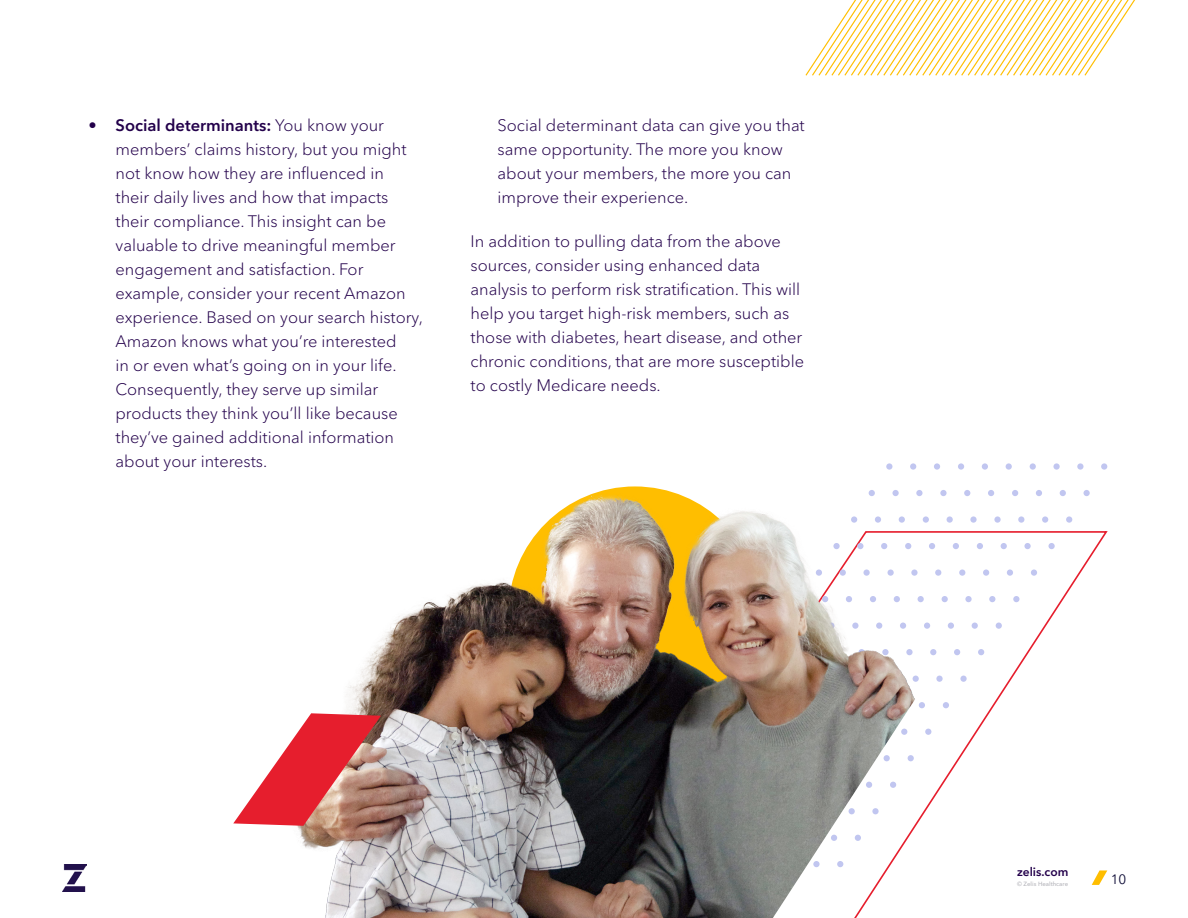
<style>
.page{position:relative;width:1188px;height:918px;background:#fff}
.page>*{position:absolute;margin:0;border:0;box-sizing:border-box;transform-origin:0 0}
.t1{font:300 16.5px/24px "Avenir Next LT Pro";color:#23004b}
.t2{font:13.5px "Avenir Next LT Pro";color:#0f0d37}
.t3{font:600 12px "Avenir Next LT Pro";color:#23004b}
.t4{font:500 6.15px "Avenir Next LT Pro";color:#b5b5bb}
.s1{font-weight:600}
</style>
<div class="page">
<img style="left:63px;top:865px;width:24px;height:26px">
<svg style="left:805px;top:0;width:330px;height:76px"></svg>
<svg style="left:938px;top:531px;width:170px;height:354px"></svg>
<svg style="left:943px;top:702px;width:6px;height:6px"></svg>
<div style="left:936px;top:676px;width:7px;height:6px;background:#c1c6f0;border-radius:50%"></div>
<div style="left:960px;top:676px;width:7px;height:6px;background:#c1c6f0;border-radius:50%"></div>
<svg style="left:954px;top:649px;width:6px;height:6px"></svg>
<svg style="left:978px;top:649px;width:6px;height:6px"></svg>
<svg style="left:948px;top:623px;width:6px;height:6px"></svg>
<svg style="left:972px;top:623px;width:6px;height:6px"></svg>
<svg style="left:996px;top:623px;width:6px;height:6px"></svg>
<svg style="left:942px;top:596px;width:6px;height:6px"></svg>
<div style="left:965px;top:596px;width:7px;height:6px;background:#c1c6f0;border-radius:50%"></div>
<svg style="left:989px;top:596px;width:6px;height:6px"></svg>
<svg style="left:1013px;top:596px;width:6px;height:6px"></svg>
<div style="left:935px;top:569px;width:6px;height:7px;background:#c1c6f0;border-radius:50%"></div>
<div style="left:959px;top:569px;width:6px;height:7px;background:#c1c6f0;border-radius:50%"></div>
<div style="left:983px;top:569px;width:6px;height:7px;background:#c1c6f0;border-radius:50%"></div>
<div style="left:1007px;top:569px;width:6px;height:7px;background:#c1c6f0;border-radius:50%"></div>
<div style="left:1031px;top:569px;width:6px;height:7px;background:#c1c6f0;border-radius:50%"></div>
<svg style="left:953px;top:543px;width:6px;height:6px"></svg>
<svg style="left:977px;top:543px;width:6px;height:6px"></svg>
<svg style="left:1001px;top:543px;width:6px;height:6px"></svg>
<div style="left:1024px;top:543px;width:7px;height:6px;background:#c1c6f0;border-radius:50%"></div>
<div style="left:1048px;top:543px;width:7px;height:6px;background:#c1c6f0;border-radius:50%"></div>
<div style="left:947px;top:516px;width:6px;height:7px;background:#c1c6f0;border-radius:50%"></div>
<div style="left:970px;top:516px;width:7px;height:7px;background:#c1c6f0;border-radius:50%"></div>
<div style="left:994px;top:516px;width:7px;height:7px;background:#c1c6f0;border-radius:50%"></div>
<div style="left:1018px;top:516px;width:6px;height:7px;background:#c1c6f0;border-radius:50%"></div>
<div style="left:1042px;top:516px;width:6px;height:7px;background:#c1c6f0;border-radius:50%"></div>
<div style="left:1066px;top:516px;width:6px;height:7px;background:#c1c6f0;border-radius:50%"></div>
<div style="left:940px;top:490px;width:7px;height:6px;background:#c1c6f0;border-radius:50%"></div>
<svg style="left:964px;top:490px;width:6px;height:6px"></svg>
<svg style="left:988px;top:490px;width:6px;height:6px"></svg>
<svg style="left:1012px;top:490px;width:6px;height:6px"></svg>
<svg style="left:1036px;top:490px;width:6px;height:6px"></svg>
<svg style="left:1060px;top:490px;width:6px;height:6px"></svg>
<svg style="left:1084px;top:490px;width:6px;height:6px"></svg>
<div style="left:934px;top:463px;width:6px;height:7px;background:#c1c6f0;border-radius:50%"></div>
<div style="left:958px;top:463px;width:6px;height:7px;background:#c1c6f0;border-radius:50%"></div>
<div style="left:982px;top:463px;width:6px;height:7px;background:#c1c6f0;border-radius:50%"></div>
<div style="left:1006px;top:463px;width:6px;height:7px;background:#c1c6f0;border-radius:50%"></div>
<div style="left:1030px;top:463px;width:6px;height:7px;background:#c1c6f0;border-radius:50%"></div>
<div style="left:1053px;top:463px;width:7px;height:7px;background:#c1c6f0;border-radius:50%"></div>
<div style="left:1077px;top:463px;width:7px;height:7px;background:#c1c6f0;border-radius:50%"></div>
<div style="left:1101px;top:463px;width:6px;height:7px;background:#c1c6f0;border-radius:50%"></div>
<img style="left:297px;top:463px;width:641px;height:455px">
<svg style="left:233px;top:713px;width:148px;height:113px"></svg>
<p class="t1" style="left:116px;top:113px;width:309px;text-indent:-27px"><span class="s1">• Social determinants:</span> You know your members’ claims history, but you might not know how they are influenced in<br>their daily lives and how that impacts their compliance. This insight can be valuable to drive meaningful member engagement and satisfaction. For example, consider your recent Amazon experience. Based on your search history, Amazon knows what you’re interested<br>in or even what’s going on in your life.<br>Consequently, they serve up similar products they think you’ll like because they’ve gained additional information about your interests.</p>
<p class="t1" style="left:498px;top:113px;width:309px">Social determinant data can give you that same opportunity. The more you know about your members, the more you can improve their experience.</p>
<p class="t1" style="left:471px;top:229px;width:335px">In addition to pulling data from the above sources, consider using enhanced data analysis to perform risk stratification. This will help you target high-risk members, such as those with diabetes, heart disease, and other chronic conditions, that are more susceptible to costly Medicare needs.</p>
<p class="t3" style="left:1017px;top:865px;width:53px">zelis.com</p>
<p class="t4" style="left:1017px;top:880px;width:52px">© Zelis Healthcare</p>
<p class="t2" style="left:1111px;top:871px;width:17px">10</p>
</div>
